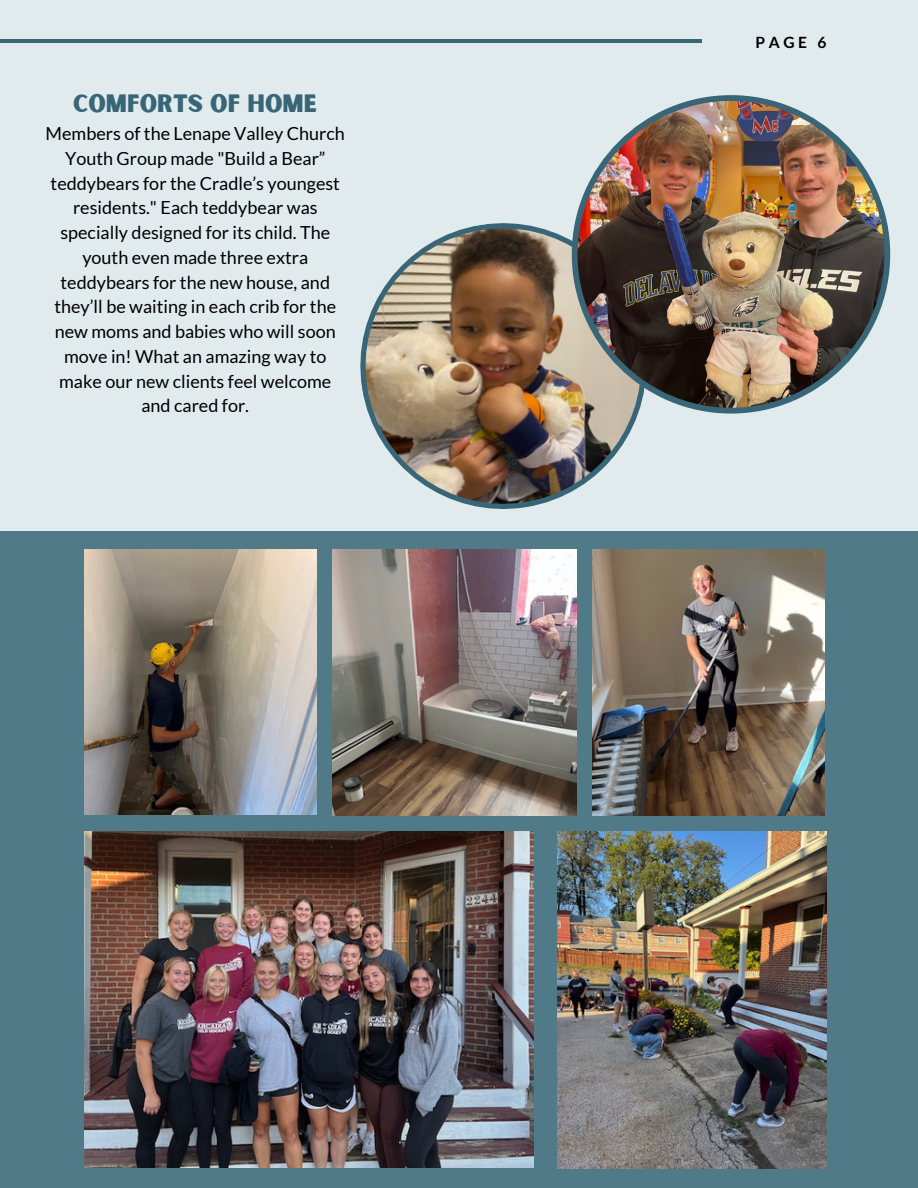
<style>
.page{position:relative;width:918px;height:1188px;background:#e1ebee}
.page>*{position:absolute;margin:0;border:0;box-sizing:border-box;transform-origin:0 0}
.t1{font:24px "Sunborn Sans One";color:#386677}
.t2{font:18px/24.8px "Lato";color:#000;text-align:center}
.t3{font:700 15.6px "Lato";color:#000}
</style>
<div class="page">
<hr style="left:0;top:40px;width:701px;height:3px;background:#386677">
<img style="left:360px;top:223px;width:278px;height:286px">
<img style="left:572px;top:95px;width:318px;height:319px">
<div style="left:0;top:532px;width:918px;height:656px;background:#517a89"></div>
<img style="left:85px;top:550px;width:232px;height:264px">
<img style="left:333px;top:550px;width:244px;height:265px">
<img style="left:592px;top:550px;width:232px;height:265px">
<img style="left:557px;top:832px;width:269px;height:336px">
<img style="left:85px;top:832px;width:449px;height:336px">
<p class="t1" style="left:73px;top:88px;width:246px">COMFORTS OF HOME</p>
<p class="t2" style="left:46px;top:121px;width:301px">Members of the Lenape Valley Church<br>Youth Group made "Build a Bear” teddybears for the Cradle’s youngest residents." Each teddybear was specially designed for its child. The youth even made three extra teddybears for the new house, and they’ll be waiting in each crib for the new moms and babies who will soon move in! What an amazing way to make our new clients feel welcome and cared for.</p>
<h1 class="t3" style="left:756px;top:32px;width:72px">PAGE 6</h1>
</div>
